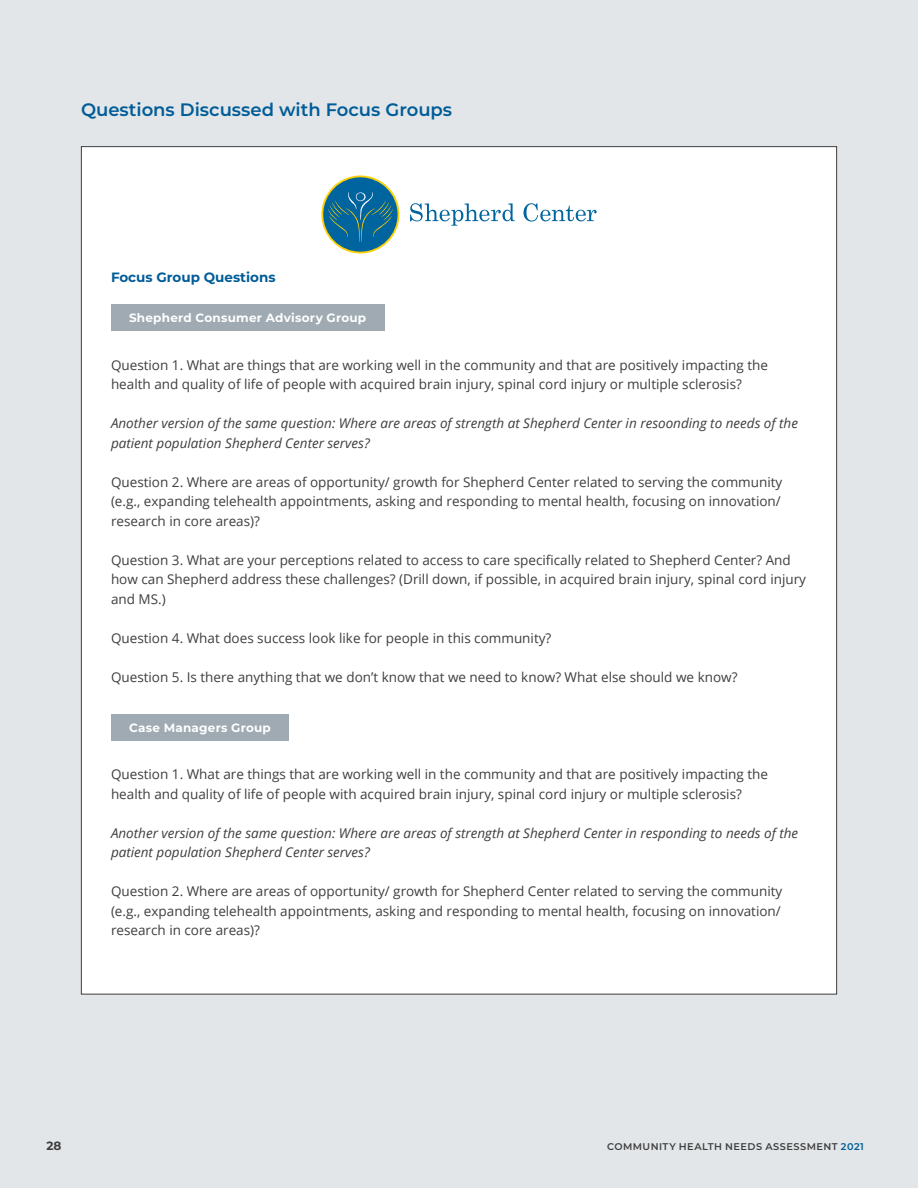
<style>
.page{position:relative;width:918px;height:1188px;background:#e2e6e8}
.page>*{position:absolute;margin:0;border:0;box-sizing:border-box;transform-origin:0 0}
.H3_Blue{font:600 18px "Montserrat";color:#005c98}
.text_9_13{font:13.5px/19.5px "Open Sans";color:#3e3e3f}
.text_9_13-2{font:italic 13.5px/19.5px "Open Sans";color:#3e3e3f}
.Subhead_blue{font:700 13.5px "Montserrat";color:#005c98}
.box_text_3{font:700 12px "Montserrat";letter-spacing:.02em;color:#fff}
.t1{font:700 12px "Montserrat";color:#3e3e3f}
.t2{font:600 9.75px "Montserrat";letter-spacing:.045em;color:#3e3e3f}
.s1{color:#005c98}
</style>
<div class="page">
<div style="left:81px;top:147px;width:756px;height:847px;background:#fff"></div>
<div style="left:111px;top:304px;width:273px;height:28px;background:#9faab2"></div>
<div style="left:111px;top:714px;width:178px;height:27px;background:#9faab2"></div>
<svg style="left:321px;top:175px;width:78px;height:79px"></svg>
<div style="left:323px;top:177px;width:75px;height:75px;background:#00649e;border-radius:50%"></div>
<svg style="left:328px;top:192px;width:65px;height:51px"></svg>
<svg style="left:410px;top:203px;width:105px;height:23px"></svg>
<svg style="left:523px;top:203px;width:74px;height:19px"></svg>
<p class="H3_Blue" style="left:81px;top:97px;width:373px">Questions Discussed with Focus Groups</p>
<p class="Subhead_blue" style="left:111px;top:267px;width:166px">Focus Group Questions</p>
<p class="box_text_3" style="left:129px;top:309px;width:239px">Shepherd Consumer Advisory Group</p>
<p class="text_9_13" style="left:111px;top:355px;width:659px">Question 1. What are things that are working well in the community and that are positively impacting the health and quality of life of people with acquired brain injury, spinal cord injury or multiple sclerosis?</p>
<p class="text_9_13-2" style="left:111px;top:413px;width:689px">Another version of the same question: Where are areas of strength at Shepherd Center in resoonding to needs of the patient population Shepherd Center serves?</p>
<p class="text_9_13" style="left:111px;top:472px;width:673px;text-align:justify">Question 2. Where are areas of opportunity/ growth for Shepherd Center related to serving the community (e.g., expanding telehealth appointments, asking and responding to mental health, focusing on innovation/ research in core areas)?</p>
<p class="text_9_13" style="left:111px;top:550px;width:697px">Question 3. What are your perceptions related to access to care specifically related to Shepherd Center? And how can Shepherd address these challenges? (Drill down, if possible, in acquired brain injury, spinal cord injury and MS.)</p>
<p class="text_9_13" style="left:111px;top:628px;width:442px">Question 4. What does success look like for people in this community?</p>
<p class="text_9_13" style="left:111px;top:667px;width:628px">Question 5. Is there anything that we don’t know that we need to know? What else should we know?</p>
<p class="box_text_3" style="left:129px;top:719px;width:143px">Case Managers Group</p>
<p class="text_9_13" style="left:111px;top:764px;width:659px">Question 1. What are things that are working well in the community and that are positively impacting the health and quality of life of people with acquired brain injury, spinal cord injury or multiple sclerosis?</p>
<p class="text_9_13-2" style="left:111px;top:823px;width:689px">Another version of the same question: Where are areas of strength at Shepherd Center in responding to needs of the patient population Shepherd Center serves?</p>
<p class="text_9_13" style="left:111px;top:881px;width:673px;text-align:justify">Question 2. Where are areas of opportunity/ growth for Shepherd Center related to serving the community (e.g., expanding telehealth appointments, asking and responding to mental health, focusing on innovation/ research in core areas)?</p>
<p class="t1" style="left:47px;top:1137px;width:16px">28</p>
<p class="t2" style="left:607px;top:1140px;width:258px">COMMUNITY HEALTH NEEDS ASSESSMENT <span class="s1">2021</span></p>
</div>
